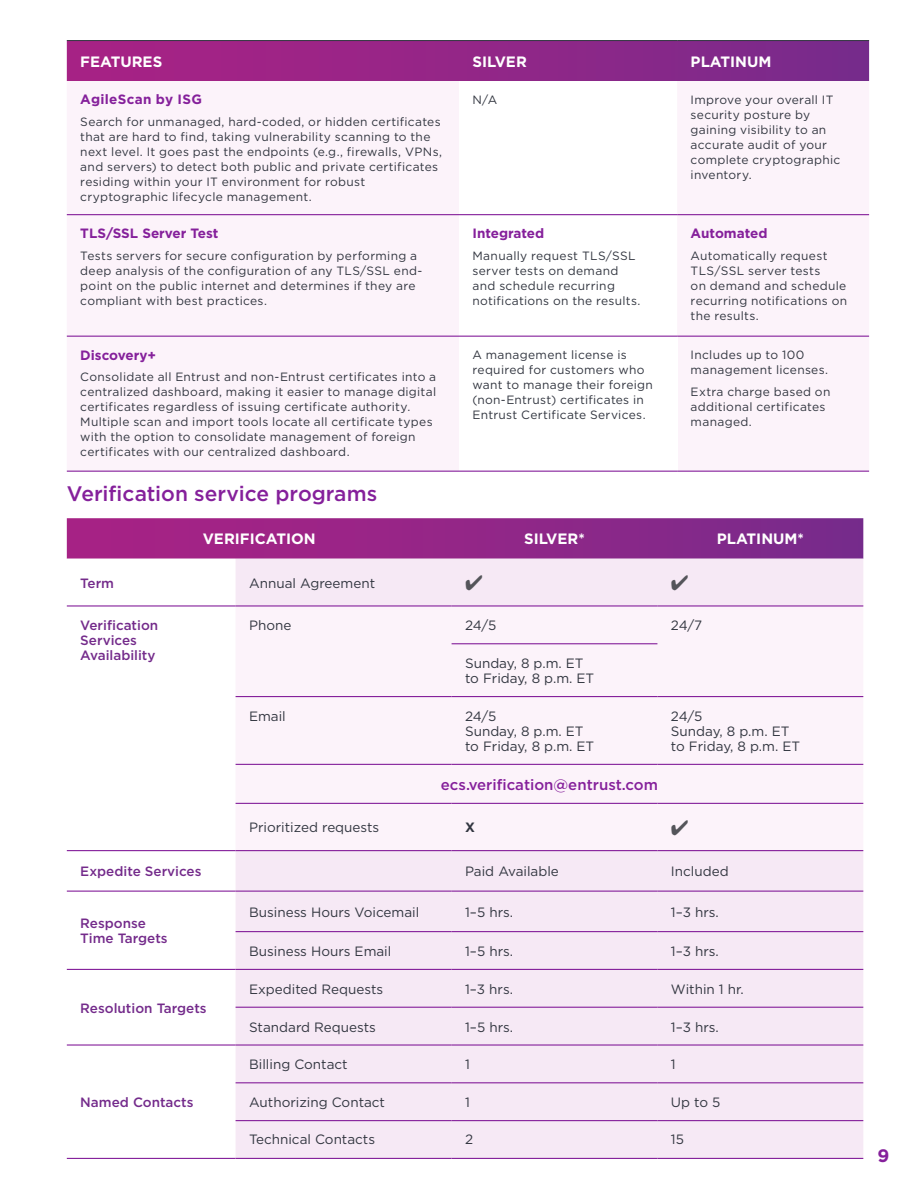
<style>
.page{position:relative;width:918px;height:1188px;background:#fff}
.page>*{position:absolute;margin:0;border:0;box-sizing:border-box;transform-origin:0 0}
.t1{font:500 21px "Gotham";letter-spacing:-.005em;color:#85209b}
.Forridder{font:700 18px "Gotham";color:#85209b}
.t2{font:700 15px "Gotham";color:#fff}
.t3{font:500 15px "Gotham";color:#85209b}
.t4{font:13.5px/15px "Gotham";color:#323640}
.t5{font:500 13.5px/15px "Gotham";color:#742b8b}
.t6{font:700 13.5px "Gotham";color:#85209b}
.t7{font:700 13.5px "Gotham";letter-spacing:.025em;color:#85209b}
.t8{font:700 13.5px "Gotham";color:#323640}
.t9{font:12px/15px "Gotham";letter-spacing:.025em;color:#323640}
</style>
<div class="page">
<svg style="left:67px;top:41px;width:802px;height:40px;background:#912687"></svg>
<div style="left:67px;top:81px;width:802px;height:390px;background:#fcf3fa"></div>
<svg style="left:459px;top:81px;width:218px;height:255px"></svg>
<div style="left:459px;top:336px;width:218px;height:135px;background:#fff"></div>
<hr style="left:67px;top:40px;width:392px;height:1px;background:#323640">
<hr style="left:459px;top:40px;width:218px;height:1px;background:#323640">
<hr style="left:677px;top:40px;width:192px;height:1px;background:#323640">
<hr style="left:67px;top:214px;width:392px;height:1px;background:#85209b">
<hr style="left:459px;top:214px;width:218px;height:1px;background:#85209b">
<hr style="left:677px;top:214px;width:192px;height:1px;background:#85209b">
<hr style="left:67px;top:336px;width:392px;height:1px;background:#85209b">
<hr style="left:459px;top:336px;width:218px;height:1px;background:#85209b">
<hr style="left:677px;top:336px;width:192px;height:1px;background:#85209b">
<hr style="left:67px;top:471px;width:392px;height:1px;background:#85209b">
<hr style="left:459px;top:471px;width:218px;height:1px;background:#85209b">
<hr style="left:677px;top:471px;width:192px;height:1px;background:#85209b">
<svg style="left:67px;top:518px;width:796px;height:41px;background:#932989"></svg>
<div style="left:236px;top:559px;width:627px;height:599px;background:#f6e9f5"></div>
<div style="left:236px;top:607px;width:627px;height:243px;background:#fcf3fa"></div>
<hr style="left:67px;top:605px;width:169px;height:2px;background:#85209b">
<hr style="left:67px;top:850px;width:169px;height:1px;background:#85209b">
<hr style="left:67px;top:891px;width:169px;height:1px;background:#85209b">
<hr style="left:67px;top:969px;width:169px;height:1px;background:#85209b">
<hr style="left:67px;top:1044px;width:169px;height:2px;background:#85209b">
<hr style="left:67px;top:1158px;width:169px;height:1px;background:#85209b">
<hr style="left:236px;top:605px;width:216px;height:2px;background:#85209b">
<hr style="left:452px;top:605px;width:205px;height:2px;background:#85209b">
<hr style="left:657px;top:605px;width:206px;height:2px;background:#85209b">
<hr style="left:452px;top:643px;width:205px;height:1px;background:#85209b">
<hr style="left:236px;top:696px;width:216px;height:1px;background:#85209b">
<hr style="left:452px;top:696px;width:205px;height:1px;background:#85209b">
<hr style="left:657px;top:696px;width:206px;height:1px;background:#85209b">
<hr style="left:236px;top:764px;width:216px;height:1px;background:#85209b">
<hr style="left:452px;top:764px;width:205px;height:1px;background:#85209b">
<hr style="left:657px;top:764px;width:206px;height:1px;background:#85209b">
<hr style="left:236px;top:803px;width:216px;height:1px;background:#85209b">
<hr style="left:452px;top:803px;width:205px;height:1px;background:#85209b">
<hr style="left:657px;top:803px;width:206px;height:1px;background:#85209b">
<hr style="left:236px;top:850px;width:216px;height:1px;background:#85209b">
<hr style="left:452px;top:850px;width:205px;height:1px;background:#85209b">
<hr style="left:657px;top:850px;width:206px;height:1px;background:#85209b">
<hr style="left:236px;top:891px;width:216px;height:1px;background:#85209b">
<hr style="left:452px;top:891px;width:205px;height:1px;background:#85209b">
<hr style="left:657px;top:891px;width:206px;height:1px;background:#85209b">
<hr style="left:236px;top:931px;width:216px;height:1px;background:#85209b">
<hr style="left:452px;top:931px;width:205px;height:1px;background:#85209b">
<hr style="left:657px;top:931px;width:206px;height:1px;background:#85209b">
<hr style="left:236px;top:969px;width:216px;height:1px;background:#85209b">
<hr style="left:452px;top:969px;width:205px;height:1px;background:#85209b">
<hr style="left:657px;top:969px;width:206px;height:1px;background:#85209b">
<hr style="left:236px;top:1007px;width:216px;height:1px;background:#85209b">
<hr style="left:452px;top:1007px;width:205px;height:1px;background:#85209b">
<hr style="left:657px;top:1007px;width:206px;height:1px;background:#85209b">
<hr style="left:236px;top:1044px;width:216px;height:2px;background:#85209b">
<hr style="left:452px;top:1044px;width:205px;height:2px;background:#85209b">
<hr style="left:657px;top:1044px;width:206px;height:2px;background:#85209b">
<hr style="left:236px;top:1082px;width:216px;height:1px;background:#85209b">
<hr style="left:452px;top:1082px;width:205px;height:1px;background:#85209b">
<hr style="left:657px;top:1082px;width:206px;height:1px;background:#85209b">
<hr style="left:236px;top:1120px;width:216px;height:1px;background:#85209b">
<hr style="left:452px;top:1120px;width:205px;height:1px;background:#85209b">
<hr style="left:657px;top:1120px;width:206px;height:1px;background:#85209b">
<hr style="left:236px;top:1158px;width:216px;height:1px;background:#85209b">
<hr style="left:452px;top:1158px;width:205px;height:1px;background:#85209b">
<hr style="left:657px;top:1158px;width:206px;height:1px;background:#85209b">
<svg style="left:466px;top:575px;width:16px;height:16px"></svg>
<svg style="left:672px;top:575px;width:16px;height:16px"></svg>
<svg style="left:672px;top:820px;width:16px;height:15px"></svg>
<p class="t2" style="left:80px;top:53px;width:83px">FEATURES</p>
<p class="t2" style="left:472px;top:53px;width:56px">SILVER</p>
<p class="t2" style="left:691px;top:53px;width:82px">PLATINUM</p>
<p class="t7" style="left:80px;top:92px;width:123px">AgileScan by ISG</p>
<p class="t9" style="left:80px;top:114px;width:363px">Search for unmanaged, hard-coded, or hidden certificates that are hard to find, taking vulnerability scanning to the next level. It goes past the endpoints (e.g., firewalls, VPNs, and servers) to detect both public and private certificates residing within your IT environment for robust cryptographic lifecycle management.</p>
<p class="t9" style="left:472px;top:92px;width:26px">N/A</p>
<p class="t9" style="left:691px;top:92px;width:151px">Improve your overall IT security posture by gaining visibility to an accurate audit of your complete cryptographic inventory.</p>
<p class="t6" style="left:80px;top:225px;width:140px">TLS/SSL Server Test</p>
<p class="t9" style="left:80px;top:248px;width:344px">Tests servers for secure configuration by performing a deep analysis of the configuration of any TLS/SSL end&shy;point on the public internet and determines if they are compliant with best practices.</p>
<p class="t6" style="left:80px;top:347px;width:77px">Discovery+</p>
<p class="t9" style="left:80px;top:369px;width:357px">Consolidate all Entrust and non-Entrust certificates into a centralized dashboard, making it easier to manage digital certificates regardless of issuing certificate authority.<br>Multiple scan and import tools locate all certificate types with the option to consolidate management of foreign certificates with our centralized dashboard.</p>
<p class="t6" style="left:472px;top:225px;width:73px">Integrated</p>
<p class="t9" style="left:472px;top:248px;width:170px">Manually request TLS/SSL server tests on demand and schedule recurring notifications on the results.</p>
<p class="t6" style="left:691px;top:225px;width:78px">Automated</p>
<p class="t9" style="left:691px;top:248px;width:158px">Automatically request<br>TLS/SSL server tests<br>on demand and schedule recurring notifications on the results.</p>
<p class="t9" style="left:472px;top:347px;width:182px">A management license is required for customers who want to manage their foreign (non-Entrust) certificates in<br>Entrust Certificate Services.</p>
<p class="t9" style="left:691px;top:347px;width:139px">Includes up to 100 management licenses.</p>
<p class="t9" style="left:691px;top:384px;width:141px">Extra charge based on additional certificates managed.</p>
<p class="t1" style="left:67px;top:480px;width:312px">Verification service programs</p>
<p class="t2" style="left:203px;top:530px;width:114px">VERIFICATION</p>
<p class="t2" style="left:524px;top:530px;width:62px">SILVER*</p>
<p class="t2" style="left:717px;top:530px;width:89px">PLATINUM*</p>
<p class="t5" style="left:80px;top:575px;width:35px">Term</p>
<p class="t4" style="left:249px;top:575px;width:128px">Annual Agreement</p>
<p class="t5" style="left:80px;top:618px;width:79px">Verification</p>
<p class="t5" style="left:80px;top:633px;width:58px">Services</p>
<p class="t5" style="left:80px;top:648px;width:77px">Availability</p>
<p class="t4" style="left:249px;top:618px;width:44px">Phone</p>
<p class="t4" style="left:465px;top:618px;width:33px">24/5</p>
<p class="t4" style="left:671px;top:618px;width:33px">24/7</p>
<p class="t4" style="left:465px;top:656px;width:131px">Sunday, 8 p.m. ET to Friday, 8 p.m. ET</p>
<p class="t4" style="left:249px;top:708px;width:38px">Email</p>
<p class="t4" style="left:465px;top:708px;width:33px">24/5</p>
<p class="t4" style="left:465px;top:723px;width:131px">Sunday, 8 p.m. ET to Friday, 8 p.m. ET</p>
<p class="t4" style="left:671px;top:708px;width:33px">24/5</p>
<p class="t4" style="left:671px;top:723px;width:131px">Sunday, 8 p.m. ET to Friday, 8 p.m. ET</p>
<p class="t3" style="left:441px;top:775px;width:219px">ecs.verification@entrust.com</p>
<p class="t4" style="left:249px;top:820px;width:132px">Prioritized requests</p>
<p class="t8" style="left:465px;top:820px;width:11px">X</p>
<p class="t5" style="left:80px;top:864px;width:123px">Expedite Services</p>
<p class="t4" style="left:465px;top:863px;width:95px">Paid Available</p>
<p class="t4" style="left:671px;top:863px;width:59px">Included</p>
<p class="t5" style="left:80px;top:916px;width:89px">Response<br>Time Targets</p>
<p class="t5" style="left:80px;top:1000px;width:128px">Resolution Targets</p>
<p class="t5" style="left:80px;top:1095px;width:115px">Named Contacts</p>
<p class="t4" style="left:249px;top:904px;width:172px">Business Hours Voicemail</p>
<p class="t4" style="left:465px;top:904px;width:50px">1–5 hrs.</p>
<p class="t4" style="left:671px;top:904px;width:49px">1–3 hrs.</p>
<p class="t4" style="left:249px;top:943px;width:144px">Business Hours Email</p>
<p class="t4" style="left:465px;top:943px;width:50px">1–5 hrs.</p>
<p class="t4" style="left:671px;top:943px;width:49px">1–3 hrs.</p>
<p class="t4" style="left:249px;top:981px;width:136px">Expedited Requests</p>
<p class="t4" style="left:465px;top:981px;width:49px">1–3 hrs.</p>
<p class="t4" style="left:671px;top:981px;width:74px">Within 1 hr.</p>
<p class="t4" style="left:249px;top:1019px;width:128px">Standard Requests</p>
<p class="t4" style="left:465px;top:1019px;width:50px">1–5 hrs.</p>
<p class="t4" style="left:671px;top:1019px;width:49px">1–3 hrs.</p>
<p class="t4" style="left:249px;top:1056px;width:100px">Billing Contact</p>
<p class="t4" style="left:465px;top:1056px;width:6px">1</p>
<p class="t4" style="left:671px;top:1056px;width:6px">1</p>
<p class="t4" style="left:249px;top:1094px;width:138px">Authorizing Contact</p>
<p class="t4" style="left:465px;top:1094px;width:6px">1</p>
<p class="t4" style="left:671px;top:1094px;width:51px">Up to 5</p>
<p class="t4" style="left:249px;top:1132px;width:128px">Technical Contacts</p>
<p class="t4" style="left:465px;top:1132px;width:10px">2</p>
<p class="t4" style="left:671px;top:1132px;width:15px">15</p>
<p class="Forridder" style="left:878px;top:1145px;width:13px">9</p>
</div>
